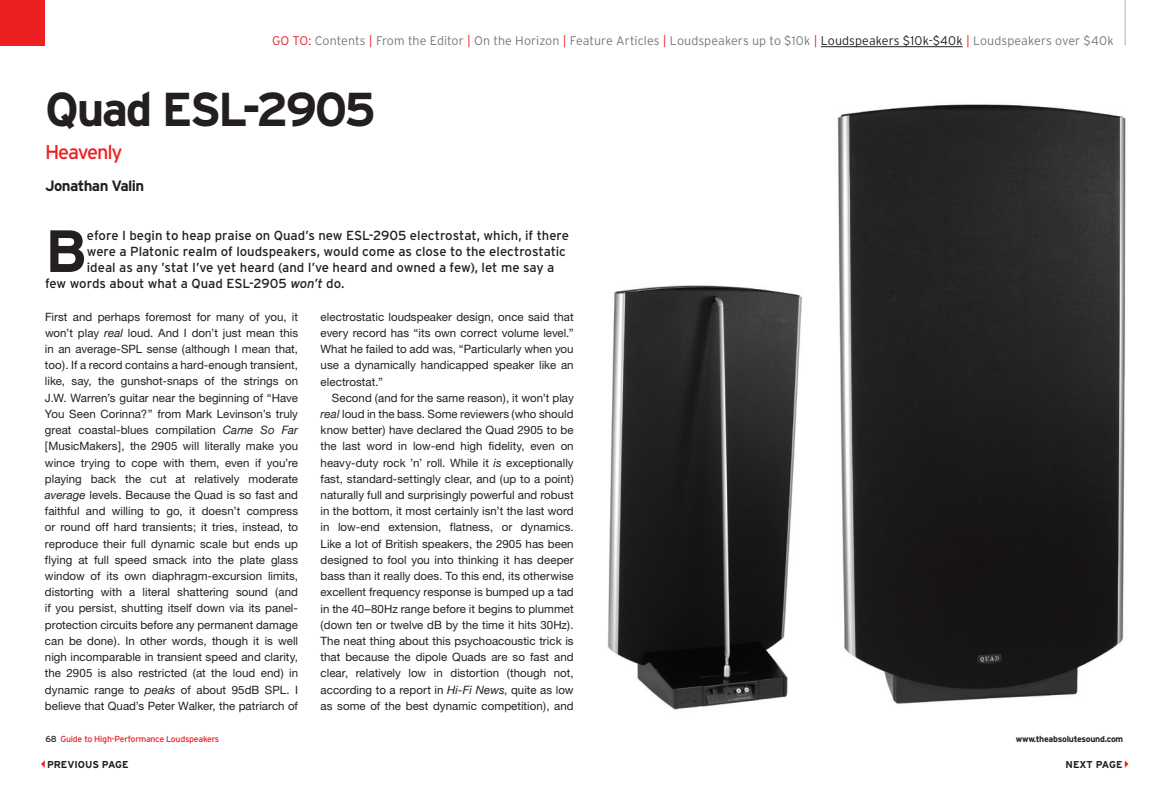
<style>
.page{position:relative;width:1170px;height:788px;background:#fff}
.page>*{position:absolute;margin:0;border:0;box-sizing:border-box;transform-origin:0 0}
.t1{font:700 59.38px "Interstate";color:#231f20}
.t2{font:700 47.5px "Interstate";letter-spacing:-.06em;color:#231f20}
.t3{font:20px "Interstate";letter-spacing:-.055em;color:#ee1f23}
.t4{font:700 15px "Interstate";letter-spacing:-.04em;color:#231f20}
.t5{font:13.12px "Interstate";letter-spacing:-.005em;color:#231f20}
.t6{font:300 12.5px "Interstate";letter-spacing:.005em;color:#76787b}
.t7{font:11.5px/16.2px "Helvetica Neue";letter-spacing:.005em;color:#231f20;text-align:justify}
.t8{font:700 10px "Interstate";color:#231f20}
.t9{font:8.75px "Interstate";letter-spacing:-.03em;color:#ee1f23}
.t10{font:700 8.75px "Interstate";letter-spacing:-.03em;color:#231f20}
.s1{color:#ee1f23}
.s2{color:#231f20}
.s3{font-style:italic}
</style>
<div class="page">
<svg style="left:1125px;top:760px;width:3px;height:7px"></svg>
<svg style="left:41px;top:760px;width:4px;height:7px"></svg>
<div style="left:0;top:0;width:45px;height:45px;background:#ee1f23"></div>
<hr style="left:1125px;top:0;width:1px;height:45px;background:#b2b3b7">
<hr style="left:821px;top:46px;width:142px;height:1px;background:#231f20">
<img style="left:837px;top:104px;width:289px;height:600px">
<img style="left:607px;top:285px;width:195px;height:425px">
<p class="t6" style="left:272px;top:34px;width:843px"><span class="s1">go to:</span> Contents <span class="s1">|</span> From the Editor <span class="s1">|</span> On the Horizon <span class="s1">|</span> Feature Articles <span class="s1">|</span> Loudspeakers up to $10k <span class="s1">|</span> <span class="s2">Loudspeakers $10k-$40k</span> <span class="s1">|</span> Loudspeakers over $40k</p>
<h2 class="t2" style="left:45px;top:83px;width:333px">Quad ESL-2905</h2>
<h3 class="t3" style="left:45px;top:140px;width:79px">Heavenly</h3>
<h3 class="t4" style="left:45px;top:177px;width:101px">Jonathan Valin</h3>
<h1 class="t1" style="left:45px;top:218px;width:44px">B</h1>
<p class="t5" style="left:87px;top:227px;width:484px">efore I begin to heap praise on Quad’s new ESL-2905 electrostat, which, if there</p>
<p class="t5" style="left:87px;top:244px;width:481px">were a Platonic realm of loudspeakers, would come as close to the electrostatic</p>
<p class="t5" style="left:87px;top:260px;width:469px">ideal as any ’stat I’ve yet heard (and I’ve heard and owned a few), let me say a</p>
<p class="t5" style="left:45px;top:276px;width:301px">few words about what a Quad ESL-2905 <span class="s3">won’t</span> do.</p>
<p class="t7" style="left:45px;top:308px;width:255px">First and perhaps foremost for many of you, it won’t play <span class="s3">real</span> loud. And I don’t just mean this in an average-SPL sense (although I mean that, too). If a record contains a hard-enough transient, like, say, the gunshot-snaps of the strings on J.W. Warren’s guitar near the beginning of “Have You Seen Corinna?” from Mark Levinson’s truly great coastal-blues compilation <span class="s3">Came So Far </span>[MusicMakers], the 2905 will literally make you wince trying to cope with them, even if you’re playing back the cut at relatively moderate <span class="s3">average</span> levels. Because the Quad is so fast and faithful and willing to go, it doesn’t compress or round off hard transients; it tries, instead, to reproduce their full dynamic scale but ends up flying at full speed smack into the plate glass window of its own diaphragm-excursion limits, distorting with a literal shattering sound (and if you persist, shutting itself down via its panel&shy;protection circuits before any permanent damage can be done). In other words, though it is well nigh incomparable in transient speed and clarity, the 2905 is also restricted (at the loud end) in dynamic range to <span class="s3">peaks</span> of about 95dB SPL. I believe that Quad’s Peter Walker, the patriarch of</p>
<p class="t7" style="left:321px;top:308px;width:255px">electrostatic loudspeaker design, once said that every record has “its own correct volume level.” What he failed to add was, “Particularly when you use a dynamically handicapped speaker like an electrostat.”</p>
<p class="t7" style="left:321px;top:389px;width:255px;text-indent:11px">Second (and for the same reason), it won’t play <span class="s3">real</span> loud in the bass. Some reviewers (who should know better) have declared the Quad 2905 to be the last word in low-end high fidelity, even on heavy-duty rock ’n’ roll. While it <span class="s3">is</span> exceptionally fast, standard-settingly clear, and (up to a point) naturally full and surprisingly powerful and robust in the bottom, it most certainly isn’t the last word in low-end extension, flatness, or dynamics.<br>Like a lot of British speakers, the 2905 has been designed to fool you into thinking it has deeper bass than it really does. To this end, its otherwise excellent frequency response is bumped up a tad in the 40–80Hz range before it begins to plummet (down ten or twelve dB by the time it hits 30Hz).<br>The neat thing about this psychoacoustic trick is that because the dipole Quads are so fast and clear, relatively low in distortion (though not, according to a report in <span class="s3">Hi-Fi News</span>, quite as low as some of the best dynamic competition), and</p>
<p class="t9" style="left:45px;top:734px;width:175px"><span class="s2">68</span> Guide to High-Performance Loudspeakers</p>
<p class="t10" style="left:1016px;top:734px;width:109px">www.theabsolutesound.com</p>
<p class="t8" style="left:47px;top:758px;width:35px">previous</p>
<p class="t8" style="left:102px;top:758px;width:27px">page</p>
<p class="t8" style="left:1066px;top:758px;width:57px">NEXT page</p>
</div>
